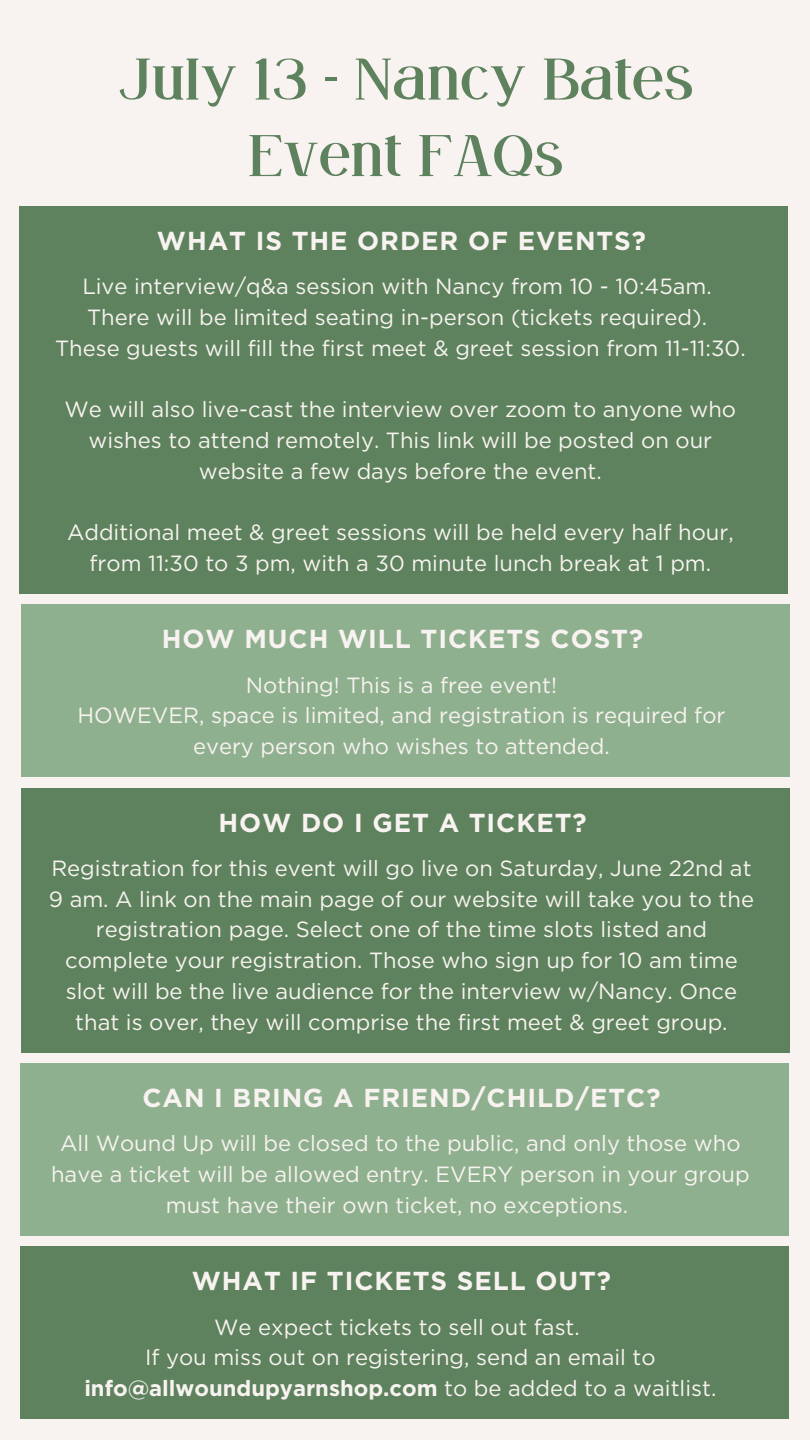
<style>
.page{position:relative;width:810px;height:1440px;background:#f8f3f0}
.page>*{position:absolute;margin:0;border:0;box-sizing:border-box;transform-origin:0 0}
.t1{font:64px/76.5px "Grown";letter-spacing:.025em;color:#5e825d;text-align:center}
.t2{font:700 26px "Gotham";letter-spacing:.035em;color:#f8f3f0}
.t3{font:22px/30.8px "Gotham";color:#f8f3f0;text-align:center}
.s1{font-weight:700}
</style>
<div class="page">
<div style="left:20px;top:206px;width:768px;height:388px;background:#5e825d"></div>
<div style="left:21px;top:604px;width:768px;height:173px;background:#8fb08f"></div>
<div style="left:21px;top:788px;width:768px;height:264px;background:#5e825d"></div>
<div style="left:20px;top:1063px;width:768px;height:173px;background:#8fb08f"></div>
<div style="left:20px;top:1246px;width:768px;height:173px;background:#5e825d"></div>
<h1 class="t1" style="left:119px;top:42px;width:575px">July 13 - Nancy Bates<br>Event FAQs</h1>
<h2 class="t2" style="left:157px;top:225px;width:490px">WHAT IS THE ORDER OF EVENTS?</h2>
<p class="t3" style="left:82px;top:271px;width:631px">Live interview/q&amp;a session with Nancy from 10 - 10:45am.</p>
<p class="t3" style="left:87px;top:302px;width:622px">There will be limited seating in-person (tickets required).</p>
<p class="t3" style="left:55px;top:333px;width:692px">These guests will fill the first meet &amp; greet session from 11-11:30.</p>
<p class="t3" style="left:65px;top:394px;width:673px">We will also live-cast the interview over zoom to anyone who wishes to attend remotely. This link will be posted on our website a few days before the event.</p>
<p class="t3" style="left:67px;top:517px;width:668px">Additional meet &amp; greet sessions will be held every half hour, from 11:30 to 3 pm, with a 30 minute lunch break at 1 pm.</p>
<p class="t2" style="left:162px;top:624px;width:483px">HOW MUCH WILL TICKETS COST?</p>
<p class="t3" style="left:246px;top:669px;width:313px">Nothing! This is a free event!</p>
<h2 class="t3" style="left:77px;top:700px;width:650px">HOWEVER, space is limited, and registration is required for every person who wishes to attended.</h2>
<p class="t2" style="left:219px;top:807px;width:370px">HOW DO I GET A TICKET?</p>
<h2 class="t3" style="left:49px;top:853px;width:707px">Registration for this event will go live on Saturday, June 22nd at 9 am. A link on the main page of our website will take you to the registration page. Select one of the time slots listed and complete your registration. Those who sign up for 10 am time slot will be the live audience for the interview w/Nancy. Once that is over, they will comprise the first meet &amp; greet group.</h2>
<p class="t2" style="left:142px;top:1082px;width:520px">CAN I BRING A FRIEND/CHILD/ETC?</p>
<h2 class="t3" style="left:51px;top:1128px;width:700px">All Wound Up will be closed to the public, and only those who have a ticket will be allowed entry. EVERY person in your group must have their own ticket, no exceptions.</h2>
<h2 class="t2" style="left:192px;top:1265px;width:421px">WHAT IF TICKETS SELL OUT?</h2>
<p class="t3" style="left:214px;top:1311px;width:367px">We expect tickets to sell out fast.</p>
<p class="t3" style="left:84px;top:1342px;width:634px">If you miss out on registering, send an email to <span class="s1">info@allwoundupyarnshop.com</span> to be added to a waitlist.</p>
</div>
